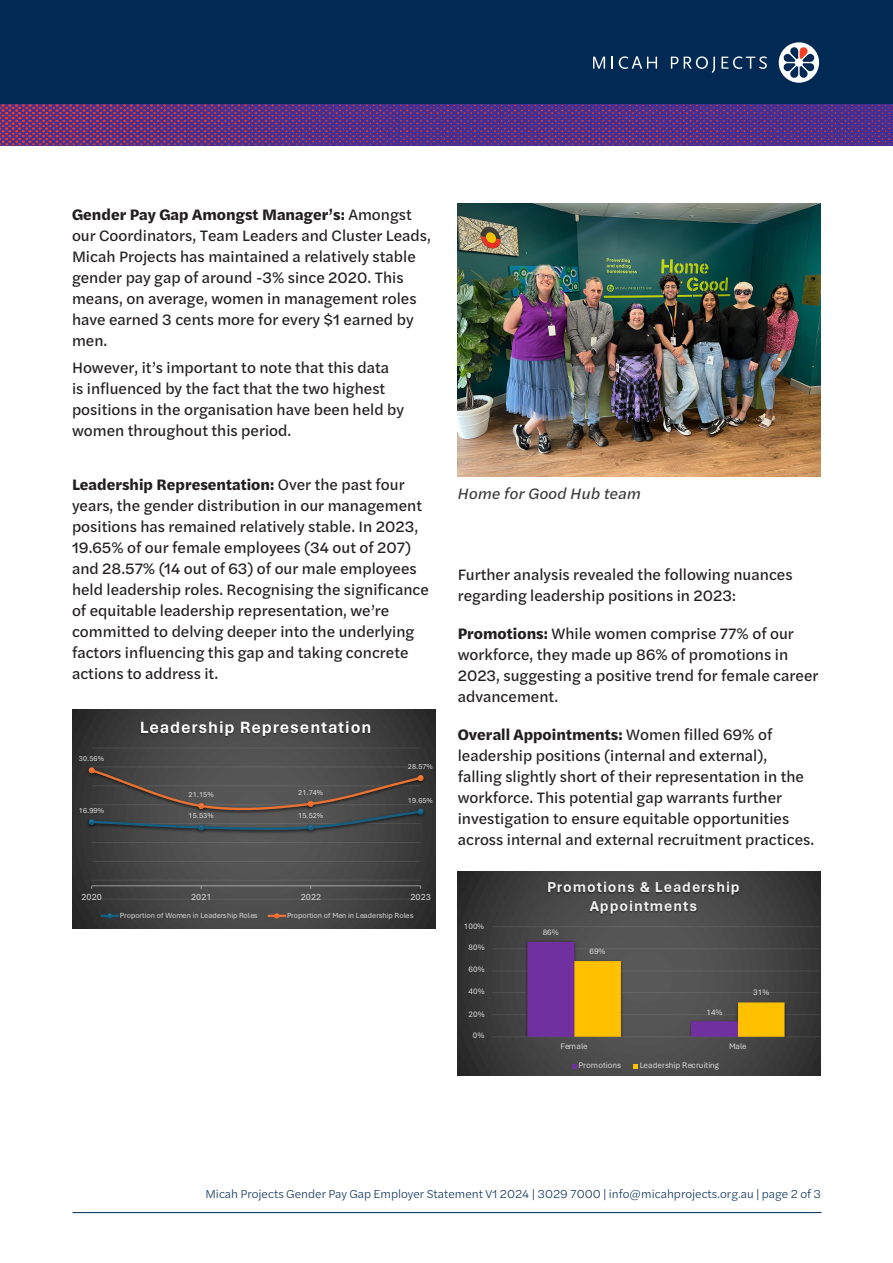
<style>
.page{position:relative;width:893px;height:1263px;background:#fff}
.page>*{position:absolute;margin:0;border:0;box-sizing:border-box;transform-origin:0 0}
.t1{font:700 17.1px "Aptos";letter-spacing:.05em;color:#fff}
.Title_-_Smaller_-_Indesign{font:15.75px/21px "Halyard Text";color:#231f20}
.Body_-_Indesign{font:15.75px/21px "Halyard Text";color:#231f20}
.body{font:italic 15.75px "Halyard Text";letter-spacing:.01em;color:#3b3c3d}
.t2{font:700 15px/18.8px "Aptos";letter-spacing:.06em;color:#f2f2f2;text-align:center}
.Body_-_Indesign-2{font:300 12px "Halyard Text";color:#002953}
.t3{font:9.45px "Aptos";letter-spacing:.01em;color:#d9d9d9}
.t4{font:8.4px "Aptos";letter-spacing:.005em;color:#d9d9d9}
.t5{font:7.8px "Aptos";color:#d9d9d9}
.s1{font-weight:700}
</style>
<div class="page">
<img style="left:0;top:104px;width:893px;height:41px">
<img style="left:458px;top:204px;width:363px;height:272px">
<svg style="left:72px;top:710px;width:363px;height:218px;background:#424242"></svg>
<hr style="left:92px;top:899px;width:329px;height:1px;background:#f2f2f2;opacity:.1">
<hr style="left:92px;top:880px;width:329px;height:1px;background:#f2f2f2;opacity:.1">
<hr style="left:92px;top:861px;width:329px;height:1px;background:#f2f2f2;opacity:.1">
<hr style="left:92px;top:842px;width:329px;height:1px;background:#f2f2f2;opacity:.1">
<hr style="left:92px;top:748px;width:329px;height:1px;background:#424242">
<hr style="left:92px;top:885px;width:329px;height:1px;background:#f2f2f2;opacity:.54">
<img style="left:91px;top:831px;width:330px;height:4px">
<img style="left:85px;top:816px;width:4px;height:14px">
<img style="left:194px;top:831px;width:14px;height:5px">
<img style="left:304px;top:831px;width:14px;height:5px">
<img style="left:423px;top:806px;width:4px;height:14px">
<img style="left:85px;top:765px;width:14px;height:13px">
<img style="left:423px;top:772px;width:4px;height:14px">
<svg style="left:89px;top:767px;width:334px;height:64px;background:#4e4c4b"></svg>
<img style="left:128px;top:711px;width:256px;height:40px">
<svg style="left:102px;top:913px;width:16px;height:5px"></svg>
<svg style="left:269px;top:913px;width:16px;height:5px"></svg>
<svg style="left:458px;top:871px;width:363px;height:204px;background:#3e3e3e"></svg>
<hr style="left:492px;top:1014px;width:328px;height:1px;background:#4a4a4a">
<hr style="left:492px;top:992px;width:328px;height:1px;background:#4d4d4d">
<hr style="left:492px;top:970px;width:328px;height:1px;background:#464646">
<hr style="left:492px;top:948px;width:328px;height:1px;background:#494949">
<hr style="left:492px;top:926px;width:328px;height:1px;background:#f2f2f2;opacity:.1">
<img style="left:523px;top:939px;width:219px;height:97px">
<img style="left:784px;top:958px;width:5px;height:78px">
<svg style="left:527px;top:942px;width:257px;height:94px;background:#7c6151"></svg>
<hr style="left:492px;top:1036px;width:328px;height:1px;background:#f2f2f2;opacity:.1">
<img style="left:536px;top:873px;width:220px;height:36px">
<img style="left:579px;top:892px;width:130px;height:36px">
<svg style="left:572px;top:1064px;width:5px;height:5px"></svg>
<svg style="left:633px;top:1064px;width:5px;height:5px"></svg>
<hr style="left:73px;top:1212px;width:748px;height:1px;background:#002953">
<div style="left:0;top:0;width:893px;height:104px;background:#002953"></div>
<svg style="left:593px;top:57px;width:12px;height:12px"></svg>
<svg style="left:612px;top:57px;width:1px;height:12px"></svg>
<svg style="left:619px;top:56px;width:38px;height:13px"></svg>
<svg style="left:671px;top:57px;width:7px;height:12px"></svg>
<svg style="left:684px;top:56px;width:31px;height:17px"></svg>
<svg style="left:722px;top:56px;width:45px;height:13px"></svg>
<div style="left:779px;top:42px;width:40px;height:41px;background:#fff;border-radius:50%"></div>
<svg style="left:783px;top:47px;width:31px;height:31px"></svg>
<p class="Title_-_Smaller_-_Indesign" style="left:72px;top:204px;width:361px"><span class="s1">Gender Pay Gap Amongst Manager’s:</span> Amongst our Coordinators, Team Leaders and Cluster Leads, Micah Projects has maintained a relatively stable gender pay gap of around -3% since 2020. This means, on average, women in management roles have earned 3 cents more for every $1 earned by men.</p>
<p class="Title_-_Smaller_-_Indesign" style="left:72px;top:357px;width:334px">However, it’s important to note that this data is influenced by the fact that the two highest positions in the organisation have been held by women throughout this period.</p>
<p class="Title_-_Smaller_-_Indesign" style="left:72px;top:474px;width:358px"><span class="s1">Leadership Representation:</span> Over the past four years, the gender distribution in our management positions has remained relatively stable. In 2023, 19.65% of our female employees (34 out of 207) and 28.57% (14 out of 63) of our male employees held leadership roles. Recognising the significance of equitable leadership representation, we’re committed to delving deeper into the underlying factors influencing this gap and taking concrete actions to address it.</p>
<p class="t5" style="left:79px;top:753px;width:27px">30.56%</p>
<p class="t5" style="left:79px;top:805px;width:27px">16.99%</p>
<p class="t1" style="left:140px;top:715px;width:233px">Leadership Representation</p>
<p class="t5" style="left:189px;top:789px;width:27px">21.15%</p>
<p class="t5" style="left:298px;top:787px;width:27px">21.74%</p>
<p class="t5" style="left:189px;top:810px;width:27px">15.53%</p>
<p class="t5" style="left:298px;top:810px;width:27px">15.52%</p>
<p class="t5" style="left:408px;top:761px;width:27px">28.57%</p>
<p class="t5" style="left:408px;top:795px;width:27px">19.65%</p>
<p class="t3" style="left:81px;top:891px;width:22px">2020</p>
<p class="t3" style="left:191px;top:891px;width:22px">2021</p>
<p class="t3" style="left:301px;top:891px;width:22px">2022</p>
<p class="t3" style="left:410px;top:891px;width:22px">2023</p>
<p class="t5" style="left:120px;top:910px;width:139px">Proportion of Women in Leadership Roles</p>
<p class="t5" style="left:287px;top:910px;width:128px">Proportion of Men in Leadership Roles</p>
<p class="body" style="left:458px;top:482px;width:185px">Home for Good Hub team</p>
<p class="Body_-_Indesign" style="left:458px;top:564px;width:336px">Further analysis revealed the following nuances regarding leadership positions in 2023:</p>
<p class="Body_-_Indesign" style="left:458px;top:623px;width:362px"><span class="s1">Promotions:</span> While women comprise 77% of our workforce, they made up 86% of promotions in 2023, suggesting a positive trend for female career advancement.</p>
<p class="Body_-_Indesign" style="left:458px;top:724px;width:358px"><span class="s1">Overall Appointments:</span> Women filled 69% of leadership positions (internal and external), falling slightly short of their representation in the workforce. This potential gap warrants further investigation to ensure equitable opportunities across internal and external recruitment practices.</p>
<p class="t4" style="left:464px;top:920px;width:22px">100%</p>
<p class="t4" style="left:468px;top:942px;width:18px">80%</p>
<p class="t4" style="left:468px;top:964px;width:18px">60%</p>
<p class="t4" style="left:468px;top:986px;width:18px">40%</p>
<p class="t4" style="left:468px;top:1008px;width:18px">20%</p>
<p class="t4" style="left:473px;top:1030px;width:13px">0%</p>
<p class="t2" style="left:547px;top:877px;width:194px">Promotions &amp; Leadership<br>Appointments</p>
<p class="t4" style="left:543px;top:926px;width:18px">86%</p>
<p class="t4" style="left:589px;top:945px;width:18px">69%</p>
<p class="t4" style="left:706px;top:1006px;width:18px">14%</p>
<p class="t4" style="left:753px;top:987px;width:18px">31%</p>
<p class="t4" style="left:560px;top:1041px;width:29px">Female</p>
<p class="t4" style="left:729px;top:1041px;width:19px">Male</p>
<p class="t4" style="left:579px;top:1059px;width:44px">Promotions</p>
<p class="t4" style="left:640px;top:1059px;width:81px">Leadership Recruiting</p>
<p class="Body_-_Indesign-2" style="left:205px;top:1185px;width:617px">Micah Projects Gender Pay Gap Employer Statement V1 2024 | 3029 7000 | info@micahprojects.org.au | page 2 of 3</p>
</div>
